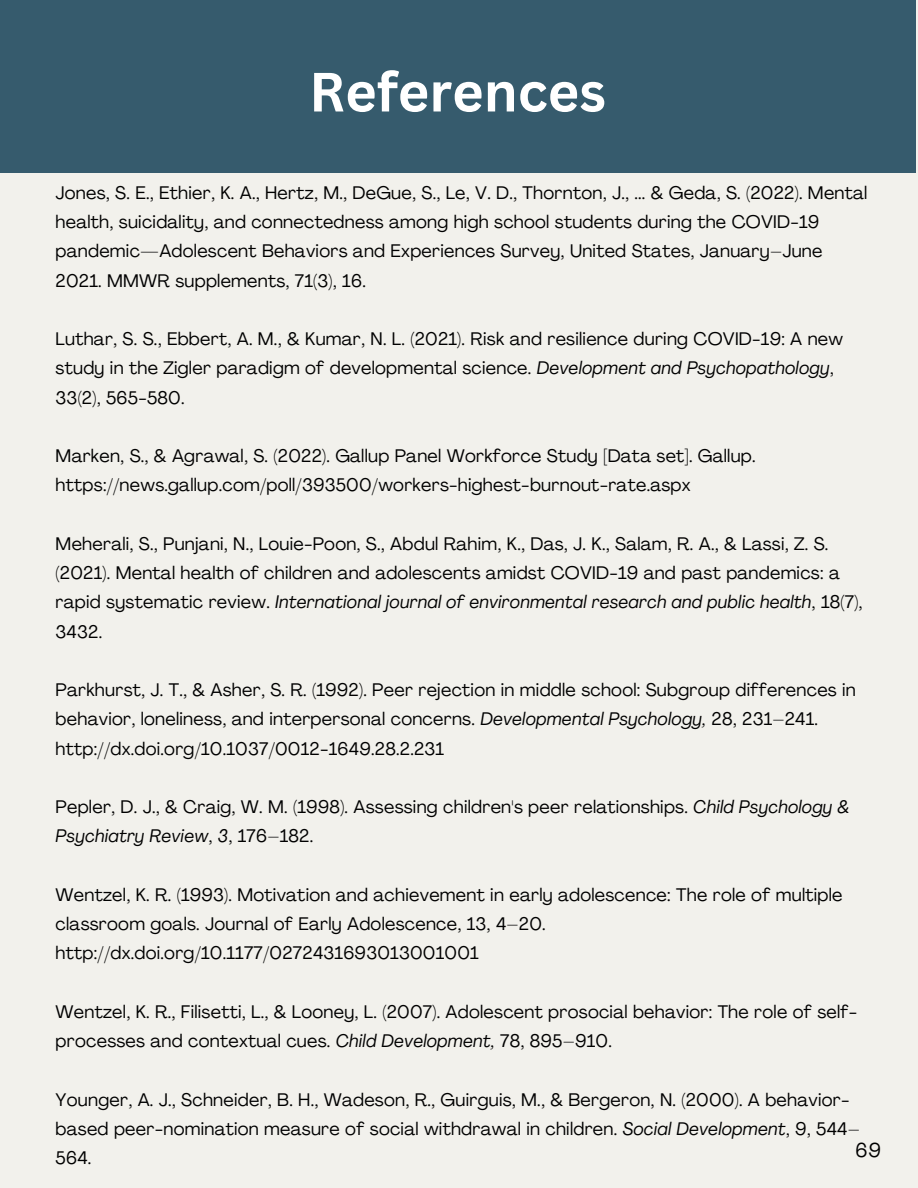
<style>
.page{position:relative;width:918px;height:1188px;background:#f2f1ec}
.page>*{position:absolute;margin:0;border:0;box-sizing:border-box;transform-origin:0 0}
.t1{font:700 54px "Canva Sans";color:#fff}
.t2{font:19.8px "Agrandir";color:#000}
.t3{font:18px/29.2px "Agrandir";letter-spacing:.015em;color:#000}
.s1{font-style:italic}
</style>
<div class="page">
<div style="left:0;top:0;width:916px;height:172px;background:#365b6d"></div>
<h1 class="t1" style="left:309px;top:54px;width:298px">References</h1>
<p class="t3" style="left:56px;top:180px;width:813px">Jones, S. E., Ethier, K. A., Hertz, M., DeGue, S., Le, V. D., Thornton, J., ... &amp; Geda, S. (2022). Mental health, suicidality, and connectedness among high school students during the COVID-19 pandemic—Adolescent Behaviors and Experiences Survey, United States, January–June 2021. MMWR supplements, 71(3), 16.</p>
<p class="t3" style="left:56px;top:326px;width:789px">Luthar, S. S., Ebbert, A. M., &amp; Kumar, N. L. (2021). Risk and resilience during COVID-19: A new study in the Zigler paradigm of developmental science. <span class="s1">Development and Psychopathology</span>,<br>33(2), 565-580.</p>
<p class="t3" style="left:56px;top:443px;width:702px">Marken, S., &amp; Agrawal, S. (2022). Gallup Panel Workforce Study [Data set]. Gallup. https://news.gallup.com/poll/393500/workers-highest-burnout-rate.aspx</p>
<p class="t3" style="left:56px;top:531px;width:808px">Meherali, S., Punjani, N., Louie-Poon, S., Abdul Rahim, K., Das, J. K., Salam, R. A., &amp; Lassi, Z. S. (2021). Mental health of children and adolescents amidst COVID-19 and past pandemics: a rapid systematic review. <span class="s1">International journal of environmental research and public health</span>, 18(7), 3432.</p>
<p class="t3" style="left:56px;top:677px;width:802px">Parkhurst, J. T., &amp; Asher, S. R. (1992). Peer rejection in middle school: Subgroup differences in behavior, loneliness, and interpersonal concerns. <span class="s1">Developmental Psychology,</span> 28, 231–241. http://dx.doi.org/10.1037/0012-1649.28.2.231</p>
<p class="t3" style="left:56px;top:794px;width:795px">Pepler, D. J., &amp; Craig, W. M. (1998). Assessing children's peer relationships. <span class="s1">Child Psychology &amp;<br>Psychiatry Review</span>, <span class="s1">3</span>, 176–182.</p>
<p class="t3" style="left:56px;top:882px;width:788px">Wentzel, K. R. (1993). Motivation and achievement in early adolescence: The role of multiple classroom goals. Journal of Early Adolescence, 13, 4–20. http://dx.doi.org/10.1177/0272431693013001001</p>
<p class="t3" style="left:56px;top:999px;width:803px">Wentzel, K. R., Filisetti, L., &amp; Looney, L. (2007). Adolescent prosocial behavior: The role of self&shy;processes and contextual cues. <span class="s1">Child Development,</span> 78, 895–910.</p>
<p class="t3" style="left:56px;top:1086px;width:806px">Younger, A. J., Schneider, B. H., Wadeson, R., Guirguis, M., &amp; Bergeron, N. (2000). A behavior&shy;based peer-nomination measure of social withdrawal in children. <span class="s1">Social Development</span>, 9, 544–<br>564.</p>
<p class="t2" style="left:856px;top:1142px;width:27px">69</p>
</div>
